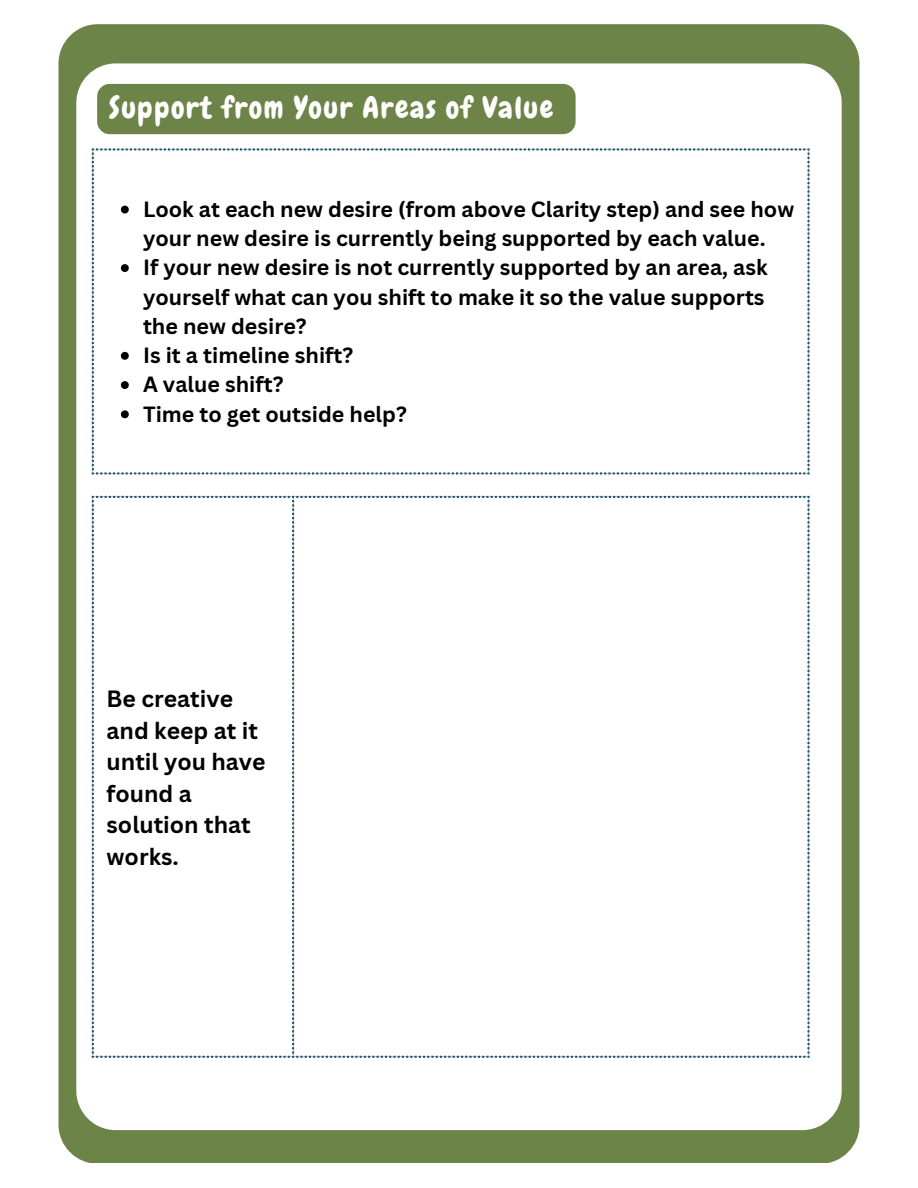
<style>
.page{position:relative;width:918px;height:1188px;background:#fff}
.page>*{position:absolute;margin:0;border:0;box-sizing:border-box;transform-origin:0 0}
.t1{font:30px "Chewy";letter-spacing:.05em;color:#fff}
.t2{font:700 22.95px/31.5px "Canva Sans";color:#000}
.t3{font:700 21.45px/29.2px "Canva Sans";color:#000}
</style>
<div class="page">
<div style="left:58px;top:24px;width:802px;height:1139px;background:#6d8448;border-radius:39px"></div>
<div style="left:76px;top:63px;width:766px;height:1067px;background:#fff"></div>
<div style="left:92px;top:496px;width:202px;height:562px;background:#fff"></div>
<div style="left:296px;top:496px;width:514px;height:562px;background:#fff"></div>
<div style="left:92px;top:148px;width:718px;height:327px;background:#fff"></div>
<div style="left:97px;top:84px;width:479px;height:50px;background:#6d8448;border-radius:13px"></div>
<p class="t1" style="left:109px;top:89px;width:446px">Support from Your Areas of Value</p>
<p class="t3" style="left:143px;top:194px;width:653px">Look at each new desire (from above Clarity step) and see how your new desire is currently being supported by each value.</p>
<p class="t3" style="left:143px;top:252px;width:626px">If your new desire is not currently supported by an area, ask yourself what can you shift to make it so the value supports the new desire?</p>
<p class="t3" style="left:143px;top:340px;width:212px">Is it a timeline shift?</p>
<p class="t3" style="left:143px;top:369px;width:142px">A value shift?</p>
<p class="t3" style="left:143px;top:399px;width:265px">Time to get outside help?</p>
<h1 class="t2" style="left:107px;top:683px;width:160px">Be creative and keep at it until you have found a solution that works.</h1>
</div>
